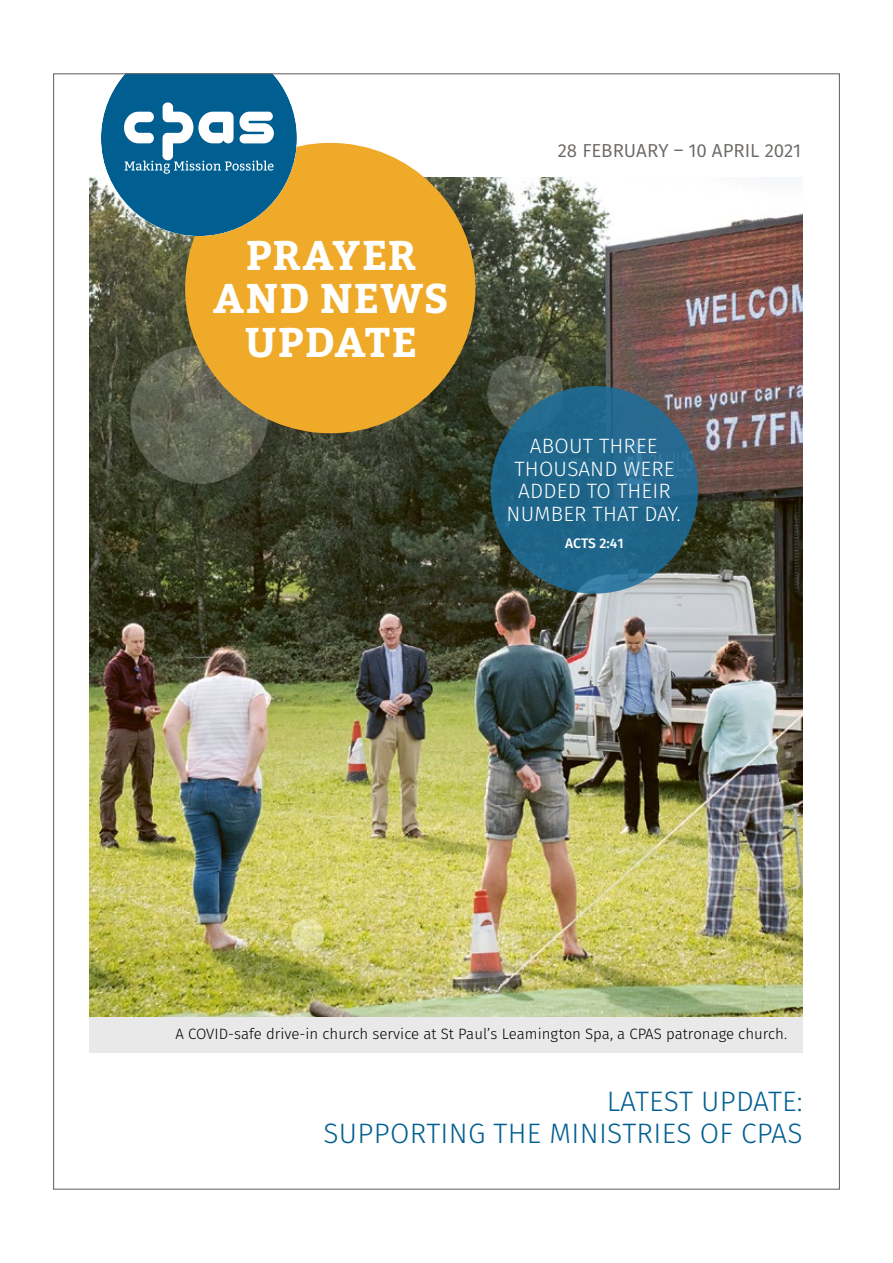
<style>
.page{position:relative;width:893px;height:1263px;background:#fff}
.page>*{position:absolute;margin:0;border:0;box-sizing:border-box;transform-origin:0 0}
.t1{font:700 41.4px/43.3px "Bitter";letter-spacing:.02em;color:#fff;text-align:center}
.t2{font:300 28.2px/31.8px "Fira Sans";letter-spacing:.01em;color:#005e90;text-align:right}
.t3{font:300 20.7px/22.5px "Fira Sans";letter-spacing:.01em;color:#fff;text-align:center}
.t4{font:18.75px "Fira Sans";color:#6b6764}
.t5{font:300 15px "Fira Sans";color:#000}
.t6{font:500 13.8px "Fira Sans";color:#fff}
</style>
<div class="page">
<div style="left:89px;top:1006px;width:714px;height:47px;background:#e9e9e9"></div>
<img style="left:89px;top:177px;width:714px;height:840px">
<svg style="left:487px;top:356px;width:76px;height:76px;background:#5d6352"></svg>
<svg style="left:130px;top:346px;width:138px;height:138px;background:#646856"></svg>
<div style="left:185px;top:143px;width:290px;height:290px;background:#efaa2a;border-radius:50%"></div>
<svg style="left:101px;top:75px;width:196px;height:161px"></svg>
<svg style="left:291px;top:919px;width:33px;height:33px"></svg>
<div style="left:491px;top:386px;width:207px;height:208px;background:#20678c;border-radius:50%"></div>
<img style="left:449px;top:922px;width:76px;height:76px;border-radius:50%">
<h1 class="t1" style="left:213px;top:234px;width:238px">PRAYER<br>AND NEWS<br>UPDATE</h1>
<p class="t4" style="left:558px;top:137px;width:245px">28 FEBRUARY – 10 APRIL 2021</p>
<h3 class="t3" style="left:507px;top:435px;width:176px">ABOUT THREE<br>THOUSAND WERE<br>ADDED TO THEIR<br>NUMBER THAT DAY.</h3>
<p class="t6" style="left:565px;top:534px;width:60px">ACTS 2:41</p>
<p class="t5" style="left:176px;top:1023px;width:613px">A COVID-safe drive-in church service at St Paul’s Leamington Spa, a CPAS patronage church.</p>
<h2 class="t2" style="left:323px;top:1085px;width:481px">LATEST UPDATE:<br>SUPPORTING THE MINISTRIES OF CPAS</h2>
</div>
